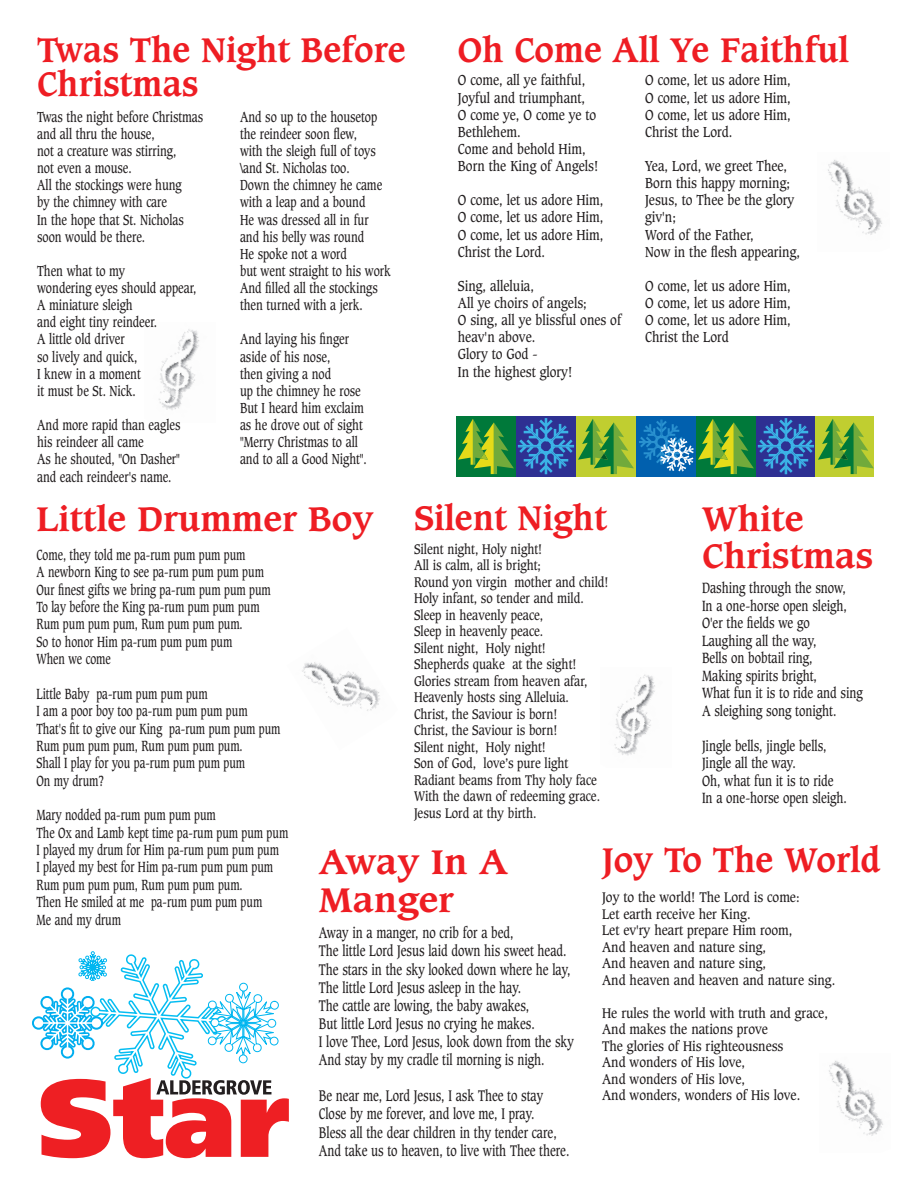
<style>
.page{position:relative;width:918px;height:1188px;background:#fff}
.page>*{position:absolute;margin:0;border:0;box-sizing:border-box;transform-origin:0 0}
.t1{font:700 33px/34.5px "Caxton";color:#ee1d23}
.t2{font:700 33px "Caxton";color:#ee1d23;scale:1.05 1}
.t3{font:700 33px/36.6px "Caxton";color:#ee1f23;scale:1.06 1}
.t4{font:700 33px/37.8px "Caxton";color:#ee1d23;scale:1.1 1}
.t5{font:14.85px/18.1px "Caxton";color:#231f20;scale:.77 1}
.t6{font:14.25px/17.4px "Caxton";color:#231f20;scale:.75 1}
.t7{font:14.25px/17.5px "Caxton";color:#231f20;scale:.8 1}
.t8{font:13.95px/17.1px "Caxton";color:#231f20;scale:.8 1}
.t9{font:13.95px/17.1px "Caxton";color:#231f20;scale:.87 1}
.t10{font:13.5px/16.5px "Caxton";color:#231f20;scale:.85 1}
.t11{font:13.5px/16.5px "Caxton";color:#231f20;scale:.9 1}
</style>
<div class="page">
<img style="left:302px;top:662px;width:78px;height:49px">
<img style="left:828px;top:160px;width:54px;height:75px">
<img style="left:614px;top:674px;width:41px;height:82px">
<img style="left:828px;top:1060px;width:55px;height:76px">
<img style="left:158px;top:329px;width:42px;height:81px">
<div style="left:456px;top:416px;width:60px;height:60px;background:#00793a"></div>
<div style="left:516px;top:416px;width:60px;height:60px;background:#2e3092"></div>
<div style="left:576px;top:416px;width:60px;height:60px;background:#c0ce30"></div>
<div style="left:696px;top:416px;width:60px;height:60px;background:#00793a"></div>
<div style="left:756px;top:416px;width:60px;height:60px;background:#2e3092"></div>
<div style="left:816px;top:416px;width:58px;height:60px;background:#c0ce30"></div>
<div style="left:636px;top:416px;width:60px;height:60px;background:#0160ae"></div>
<svg style="left:458px;top:418px;width:416px;height:56px"></svg>
<div style="left:32px;top:1016px;width:13px;height:14px;border:4px solid #00aeef;border-radius:50%"></div>
<svg style="left:34px;top:1018px;width:9px;height:10px"></svg>
<svg style="left:36px;top:951px;width:253px;height:207px"></svg>
<h1 class="t1" style="left:37px;top:35px;width:370px">Twas The Night Before<br>Christmas</h1>
<h1 class="t1" style="left:458px;top:35px;width:393px">Oh Come All Ye Faithful</h1>
<p class="t9" style="left:458px;top:73px;width:163px">O come, all ye faithful,<br>Joyful and triumphant,<br>O come ye, O come ye to<br>Bethlehem.<br>Come and behold Him,<br>Born the King of Angels!</p>
<p class="t9" style="left:458px;top:193px;width:169px;text-align:justify">O come, let us adore Him, O come, let us adore Him, O come, let us adore Him, Christ the Lord.</p>
<p class="t9" style="left:458px;top:278px;width:189px">Sing, alleluia,<br>All ye choirs of angels;<br>O sing, all ye blissful ones of heav'n above.<br>Glory to God -<br>In the highest glory!</p>
<p class="t9" style="left:645px;top:73px;width:169px;text-align:justify">O come, let us adore Him, O come, let us adore Him, O come, let us adore Him, Christ the Lord.</p>
<p class="t9" style="left:645px;top:159px;width:180px">Yea, Lord, we greet Thee,<br>Born this happy morning;<br>Jesus, to Thee be the glory giv'n;<br>Word of the Father,<br>Now in the flesh appearing,</p>
<p class="t9" style="left:645px;top:278px;width:169px;text-align:justify">O come, let us adore Him, O come, let us adore Him, O come, let us adore Him, Christ the Lord</p>
<p class="t8" style="left:37px;top:109px;width:209px">Twas the night before Christmas and all thru the house,<br>not a creature was stirring,<br>not even a mouse.<br>All the stockings were hung<br>by the chimney with care<br>In the hope that St. Nicholas soon would be there.</p>
<p class="t8" style="left:37px;top:263px;width:201px">Then what to my<br>wondering eyes should appear,<br>A miniature sleigh<br>and eight tiny reindeer.<br>A little old driver<br>so lively and quick,<br>I knew in a moment<br>it must be St. Nick.</p>
<p class="t8" style="left:37px;top:418px;width:181px">And more rapid than eagles his reindeer all came<br>As he shouted, "On Dasher" and each reindeer's name.</p>
<p class="t8" style="left:240px;top:109px;width:190px">And so up to the housetop the reindeer soon flew,<br>with the sleigh full of toys \and St. Nicholas too.<br>Down the chimney he came with a leap and a bound<br>He was dressed all in fur and his belly was round<br>He spoke not a word<br>but went straight to his work<br>And filled all the stockings then turned with a jerk.</p>
<p class="t8" style="left:240px;top:332px;width:160px">And laying his finger aside of his nose,<br>then giving a nod<br>up the chimney he rose<br>But I heard him exclaim as he drove out of sight "Merry Christmas to all and to all a Good Night".</p>
<h1 class="t1" style="left:414px;top:503px;width:194px">Silent Night</h1>
<p class="t10" style="left:414px;top:542px;width:230px">Silent night, Holy night!<br>All is calm, all is bright;<br>Round yon virgin mother and child!<br>Holy infant, so tender and mild.<br>Sleep in heavenly peace,<br>Sleep in heavenly peace.<br>Silent night, Holy night!<br>Shepherds quake at the sight!<br>Glories stream from heaven afar,<br>Heavenly hosts sing Alleluia.<br>Christ, the Saviour is born!<br>Christ, the Saviour is born!<br>Silent night, Holy night!<br>Son of God, love’s pure light<br>Radiant beams from Thy holy face<br>With the dawn of redeeming grace.<br>Jesus Lord at thy birth.</p>
<h1 class="t4" style="left:319px;top:846px;width:174px">Away In A<br>Manger</h1>
<p class="t5" style="left:319px;top:925px;width:332px">Away in a manger, no crib for a bed,<br>The little Lord Jesus laid down his sweet head.<br>The stars in the sky looked down where he lay, The little Lord Jesus asleep in the hay.<br>The cattle are lowing, the baby awakes,<br>But little Lord Jesus no crying he makes.<br>I love Thee, Lord Jesus, look down from the sky And stay by my cradle til morning is nigh.</p>
<p class="t5" style="left:319px;top:1088px;width:327px">Be near me, Lord Jesus, I ask Thee to stay Close by me forever, and love me, I pray.<br>Bless all the dear children in thy tender care, And take us to heaven, to live with Thee there.</p>
<h1 class="t2" style="left:36px;top:503px;width:323px">Little Drummer Boy</h1>
<h1 class="t3" style="left:702px;top:503px;width:163px">White<br>Christmas</h1>
<p class="t7" style="left:702px;top:580px;width:203px">Dashing through the snow,<br>In a one-horse open sleigh,<br>O'er the fields we go<br>Laughing all the way,<br>Bells on bobtail ring,<br>Making spirits bright,<br>What fun it is to ride and sing<br>A sleighing song tonight.</p>
<p class="t7" style="left:702px;top:738px;width:183px">Jingle bells, jingle bells,<br>Jingle all the way.<br>Oh, what fun it is to ride<br>In a one-horse open sleigh.</p>
<p class="t6" style="left:36px;top:547px;width:314px">Come, they told me pa-rum pum pum pum<br>A newborn King to see pa-rum pum pum pum<br>Our finest gifts we bring pa-rum pum pum pum<br>To lay before the King pa-rum pum pum pum<br>Rum pum pum pum, Rum pum pum pum.<br>So to honor Him pa-rum pum pum pum<br>When we come</p>
<p class="t6" style="left:36px;top:686px;width:327px">Little Baby pa-rum pum pum pum<br>I am a poor boy too pa-rum pum pum pum<br>That's fit to give our King pa-rum pum pum pum<br>Rum pum pum pum, Rum pum pum pum.<br>Shall I play for you pa-rum pum pum pum<br>On my drum?</p>
<p class="t6" style="left:36px;top:808px;width:337px">Mary nodded pa-rum pum pum pum<br>The Ox and Lamb kept time pa-rum pum pum pum I played my drum for Him pa-rum pum pum pum<br>I played my best for Him pa-rum pum pum pum Rum pum pum pum, Rum pum pum pum.<br>Then He smiled at me pa-rum pum pum pum<br>Me and my drum</p>
<h1 class="t1" style="left:602px;top:845px;width:280px">Joy To The World</h1>
<p class="t11" style="left:602px;top:890px;width:261px">Joy to the world! The Lord is come:<br>Let earth receive her King.<br>Let ev'ry heart prepare Him room,<br>And heaven and nature sing,<br>And heaven and nature sing,<br>And heaven and heaven and nature sing.</p>
<p class="t11" style="left:602px;top:1006px;width:252px">He rules the world with truth and grace,<br>And makes the nations prove<br>The glories of His righteousness<br>And wonders of His love,<br>And wonders of His love,<br>And wonders, wonders of His love.</p>
</div>
